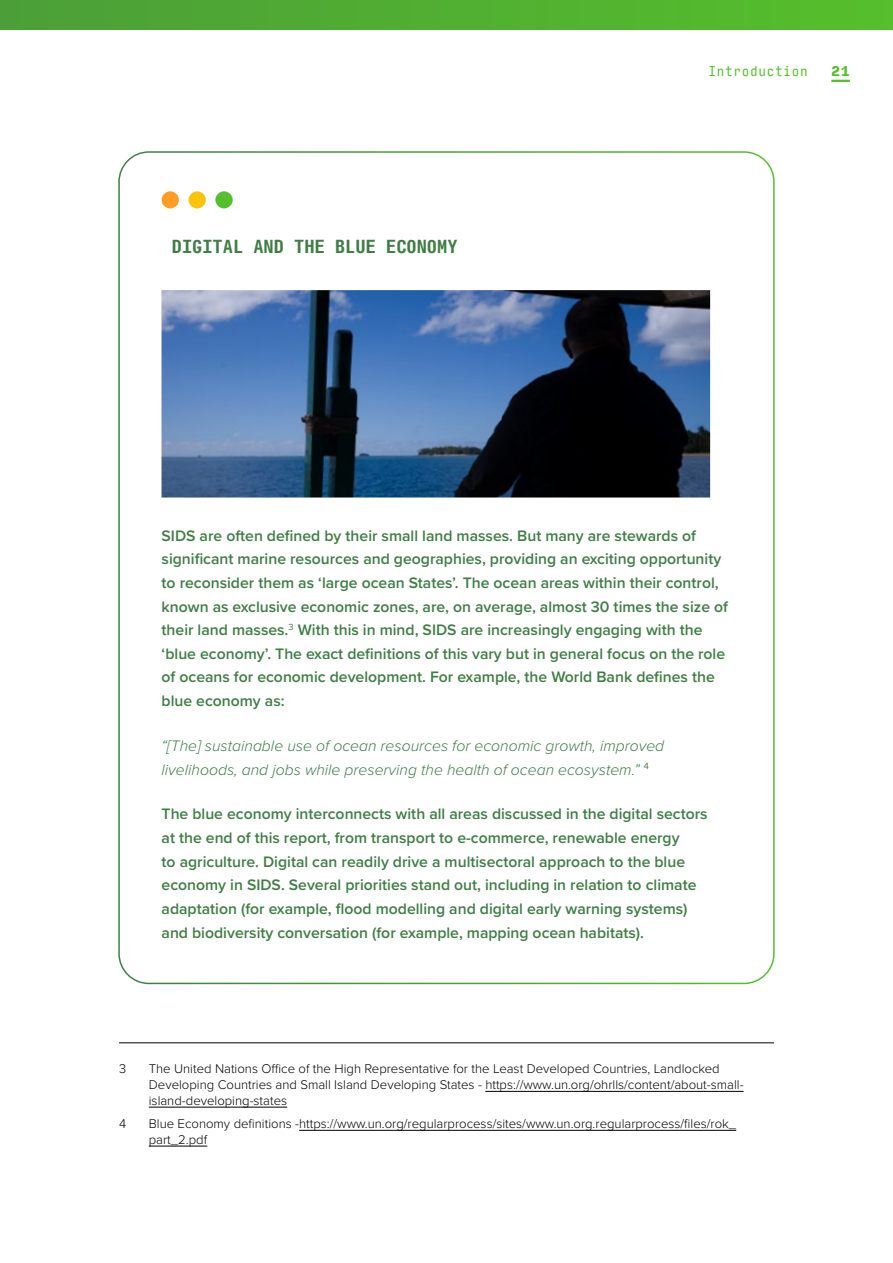
<style>
.page{position:relative;width:893px;height:1263px;background:#fff}
.page>*{position:absolute;margin:0;border:0;box-sizing:border-box;transform-origin:0 0}
.t1{font:700 18px "Input Mono Condensed";color:#3f7e44}
.t2{font:600 15.75px/23.7px "Proxima Nova";color:#3f7e44}
.t3{font:italic 300 15.75px/23.7px "Proxima Nova";color:#3f7e44}
.t4{font:13.5px "Input Mono Condensed";letter-spacing:.05em;color:#56c02b}
.t5{font:900 13.5px "Input Mono";color:#56c02b}
.t6{font:300 13.2px/15.8px "Proxima Nova";color:#000}
</style>
<div class="page">
<div style="left:0;top:0;width:893px;height:30px;background:linear-gradient(to right,#4c9f38,#56bf2b)"></div>
<svg style="left:831px;top:80px;width:19px;height:2px"></svg>
<div style="left:162px;top:191px;width:17px;height:17px;background:#fd9d24;border-radius:50%"></div>
<div style="left:188px;top:191px;width:18px;height:17px;background:#fcc30b;border-radius:50%"></div>
<div style="left:215px;top:191px;width:18px;height:17px;background:#56c02b;border-radius:50%"></div>
<img style="left:162px;top:290px;width:548px;height:207px">
<hr style="left:119px;top:1042px;width:655px;height:1px;background:#000">
<hr style="left:485px;top:1091px;width:259px;height:1px;background:#000">
<hr style="left:149px;top:1107px;width:138px;height:1px;background:#000">
<hr style="left:299px;top:1130px;width:437px;height:1px;background:#000">
<hr style="left:149px;top:1146px;width:58px;height:1px;background:#000">
<p class="t1" style="left:172px;top:230px;width:287px">DIGITAL AND THE BLUE ECONOMY</p>
<p class="t4" style="left:708px;top:59px;width:101px">Introduction</p>
<p class="t5" style="left:831px;top:59px;width:20px">21</p>
<p class="t2" style="left:162px;top:523px;width:568px">SIDS are often defined by their small land masses. But many are stewards of significant marine resources and geographies, providing an exciting opportunity to reconsider them as ‘large ocean States’. The ocean areas within their control, known as exclusive economic zones, are, on average, almost 30 times the size of their land masses.<sup>3</sup> With this in mind, SIDS are increasingly engaging with the ‘blue economy’. The exact definitions of this vary but in general focus on the role of oceans for economic development. For example, the World Bank defines the blue economy as:</p>
<p class="t3" style="left:162px;top:733px;width:504px">“[The] sustainable use of ocean resources for economic growth, improved livelihoods, and jobs while preserving the health of ocean ecosystem.” <sup>4</sup></p>
<p class="t2" style="left:162px;top:802px;width:548px">The blue economy interconnects with all areas discussed in the digital sectors at the end of this report, from transport to e-commerce, renewable energy<br>to agriculture. Digital can readily drive a multisectoral approach to the blue economy in SIDS. Several priorities stand out, including in relation to climate adaptation (for example, flood modelling and digital early warning systems) and biodiversity conversation (for example, mapping ocean habitats).</p>
<p class="t6" style="left:119px;top:1060px;width:9px">3</p>
<p class="t6" style="left:149px;top:1060px;width:596px">The United Nations Office of the High Representative for the Least Developed Countries, Landlocked<br>Developing Countries and Small Island Developing States - https://www.un.org/ohrlls/content/about-small&shy;island-developing-states</p>
<p class="t6" style="left:119px;top:1115px;width:9px">4</p>
<p class="t6" style="left:149px;top:1115px;width:589px">Blue Economy definitions -https://www.un.org/regularprocess/sites/www.un.org.regularprocess/files/rok_ part_2.pdf</p>
</div>
